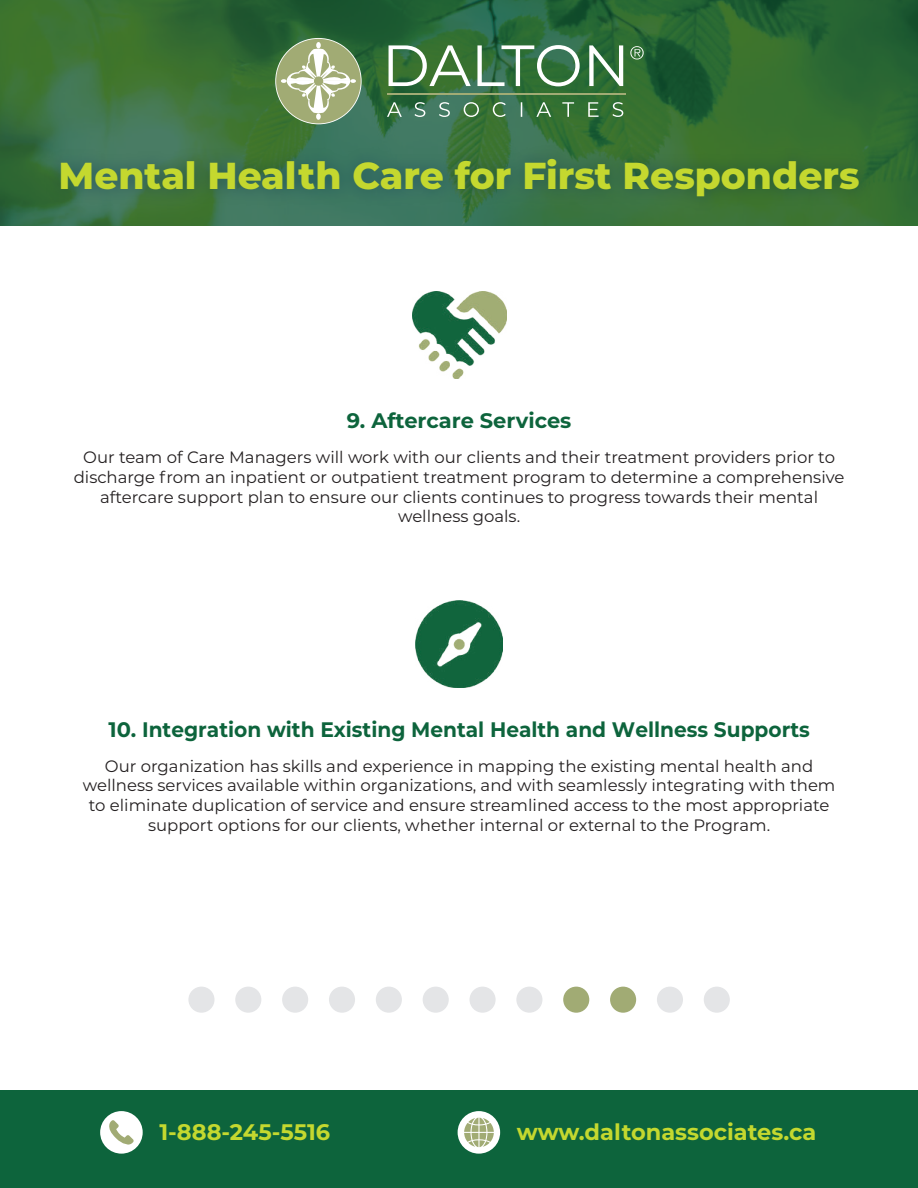
<style>
.page{position:relative;width:918px;height:1188px;background:#fff}
.page>*{position:absolute;margin:0;border:0;box-sizing:border-box;transform-origin:0 0}
.t1{font:800 37.5px "Montserrat";color:#c4d82f}
.t2{font:700 22.5px "Montserrat";color:#c4d82f}
.t3{font:700 21px "Montserrat";color:#0d643c}
.t4{font:16.5px/19.8px "Montserrat";color:#231f20;text-align:center}
</style>
<div class="page">
<svg style="left:0;top:0;width:918px;height:134px;background:#316b36"></svg>
<hr style="left:387px;top:94px;width:239px;height:1px;background:#a1ab74">
<svg style="left:275px;top:38px;width:87px;height:86px;background:#9bae84"></svg>
<svg style="left:630px;top:46px;width:14px;height:13px"></svg>
<svg style="left:389px;top:45px;width:234px;height:41px"></svg>
<svg style="left:387px;top:102px;width:236px;height:15px;background:#51855b"></svg>
<img style="left:0;top:134px;width:918px;height:92px">
<div style="left:0;top:1090px;width:918px;height:98px;background:#0d643c"></div>
<div style="left:100px;top:1111px;width:43px;height:43px;background:#fff;border-radius:50%"></div>
<svg style="left:109px;top:1120px;width:25px;height:25px"></svg>
<div style="left:458px;top:1111px;width:42px;height:43px;background:#fff;border-radius:50%"></div>
<svg style="left:464px;top:1118px;width:30px;height:29px"></svg>
<img style="left:415px;top:600px;width:88px;height:88px">
<img style="left:413px;top:292px;width:93px;height:87px">
<div style="left:188px;top:987px;width:27px;height:26px;background:#e4e5e7;border-radius:50%"></div>
<div style="left:235px;top:987px;width:26px;height:26px;background:#e4e5e7;border-radius:50%"></div>
<div style="left:282px;top:987px;width:26px;height:26px;background:#e4e5e7;border-radius:50%"></div>
<div style="left:329px;top:987px;width:26px;height:26px;background:#e4e5e7;border-radius:50%"></div>
<div style="left:376px;top:987px;width:26px;height:26px;background:#e4e5e7;border-radius:50%"></div>
<div style="left:423px;top:987px;width:26px;height:26px;background:#e4e5e7;border-radius:50%"></div>
<div style="left:470px;top:987px;width:26px;height:26px;background:#e4e5e7;border-radius:50%"></div>
<div style="left:516px;top:987px;width:26px;height:26px;background:#e4e5e7;border-radius:50%"></div>
<div style="left:563px;top:987px;width:26px;height:26px;background:#a1ab74;border-radius:50%"></div>
<div style="left:610px;top:987px;width:26px;height:26px;background:#a1ab74;border-radius:50%"></div>
<div style="left:657px;top:987px;width:26px;height:26px;background:#e4e5e7;border-radius:50%"></div>
<div style="left:704px;top:987px;width:26px;height:26px;background:#e4e5e7;border-radius:50%"></div>
<h1 class="t1" style="left:59px;top:148px;width:803px">Mental Health Care for First Responders</h1>
<p class="t3" style="left:347px;top:406px;width:226px">9. Aftercare Services</p>
<p class="t4" style="left:74px;top:447px;width:772px">Our team of Care Managers will work with our clients and their treatment providers prior to discharge from an inpatient or outpatient treatment program to determine a comprehensive aftercare support plan to ensure our clients continues to progress towards their mental wellness goals.</p>
<p class="t3" style="left:108px;top:714px;width:703px">10. Integration with Existing Mental Health and Wellness Supports</p>
<p class="t4" style="left:83px;top:755px;width:754px">Our organization has skills and experience in mapping the existing mental health and wellness services available within organizations, and with seamlessly integrating with them to eliminate duplication of service and ensure streamlined access to the most appropriate support options for our clients, whether internal or external to the Program.</p>
<h2 class="t2" style="left:159px;top:1116px;width:172px">1-888-245-5516</h2>
<h2 class="t2" style="left:517px;top:1116px;width:301px">www.daltonassociates.ca</h2>
</div>
